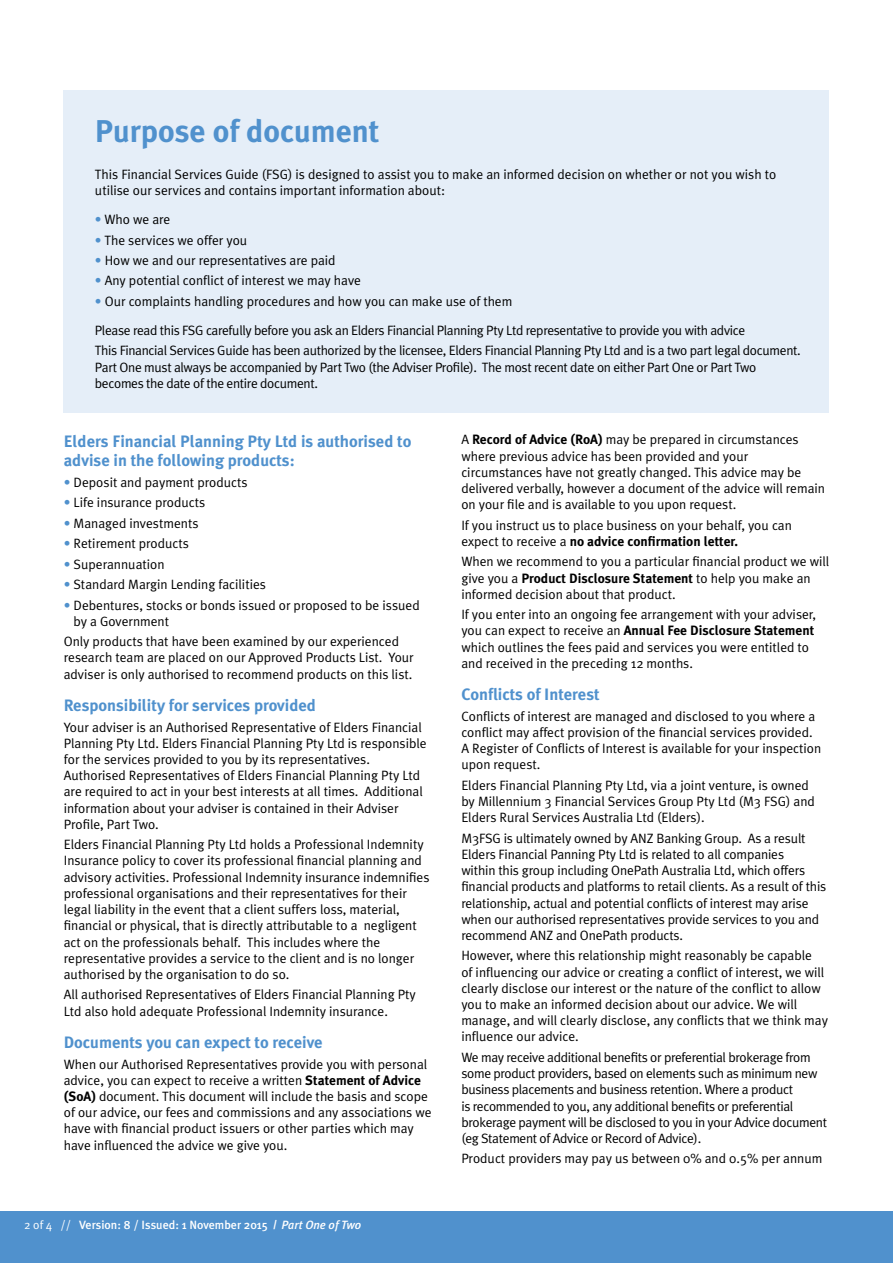
<style>
.page{position:relative;width:893px;height:1263px;background:#fff}
.page>*{position:absolute;margin:0;border:0;box-sizing:border-box;transform-origin:0 0}
.t1{font:700 31.5px "Meta Plus";color:#5091cd}
.t2{font:700 16.5px/19.8px "Meta Plus";color:#5091cd}
.t3{font:13.5px/16.2px "Meta Plus Normal";color:#000}
.t4{font:13.5px/16.2px "Meta Plus Normal";letter-spacing:-.025em;color:#000}
.t5{font:700 13.5px "Meta Plus";color:#000}
.t6{font:500 12px "Meta Plus";color:#fff}
.s1{color:#5091cd}
.s2{font-family:"Meta Plus";font-weight:700}
.s3{font-family:"Meta Plus Normal";font-weight:400}
.s4{font-style:italic}
</style>
<div class="page">
<div style="left:64px;top:90px;width:765px;height:322px;background:#e5eef8"></div>
<div style="left:0;top:1212px;width:893px;height:51px;background:#5091cd"></div>
<h1 class="t1" style="left:95px;top:112px;width:286px">Purpose of document</h1>
<p class="t3" style="left:95px;top:166px;width:683px">This Financial Services Guide (FSG) is designed to assist you to make an informed decision on whether or not you wish to utilise our services and contains important information about:</p>
<p class="t3" style="left:95px;top:211px;width:77px"><span class="s1">•</span> Who we are</p>
<p class="t3" style="left:95px;top:232px;width:154px"><span class="s1">•</span> The services we offer you</p>
<p class="t3" style="left:95px;top:252px;width:242px"><span class="s1">•</span> How we and our representatives are paid</p>
<p class="t3" style="left:95px;top:273px;width:268px"><span class="s1">•</span> Any potential conflict of interest we may have</p>
<p class="t4" style="left:95px;top:287px;width:652px;line-height:29px"><span class="s1">•</span> Our complaints handling procedures and how you can make use of them<br>Please read this FSG carefully before you ask an Elders Financial Planning Pty Ltd representative to provide you with advice</p>
<p class="t4" style="left:95px;top:342px;width:707px">This Financial Services Guide has been authorized by the licensee, Elders Financial Planning Pty Ltd and is a two part legal document.<br>Part One must always be accompanied by Part Two (the Adviser Profile). The most recent date on either Part One or Part Two becomes the date of the entire document.</p>
<p class="t2" style="left:64px;top:431px;width:349px">Elders Financial Planning Pty Ltd is authorised to advise in the following products:</p>
<p class="t3" style="left:64px;top:474px;width:185px"><span class="s1">•</span> Deposit and payment products</p>
<p class="t3" style="left:64px;top:494px;width:143px"><span class="s1">•</span> Life insurance products</p>
<p class="t3" style="left:64px;top:515px;width:136px"><span class="s1">•</span> Managed investments</p>
<p class="t3" style="left:64px;top:535px;width:127px"><span class="s1">•</span> Retirement products</p>
<p class="t3" style="left:64px;top:556px;width:102px"><span class="s1">•</span> Superannuation</p>
<p class="t3" style="left:64px;top:576px;width:204px"><span class="s1">•</span> Standard Margin Lending facilities</p>
<p class="t3" style="left:74px;top:597px;width:348px;text-indent:-10px"><span class="s1">•</span> Debentures, stocks or bonds issued or proposed to be issued by a Government</p>
<p class="t3" style="left:64px;top:633px;width:352px">Only products that have been examined by our experienced research team are placed on our Approved Products List. Your adviser is only authorised to recommend products on this list.</p>
<p class="t2" style="left:64px;top:695px;width:254px">Responsibility for services provided</p>
<p class="t3" style="left:64px;top:719px;width:364px">Your adviser is an Authorised Representative of Elders Financial Planning Pty Ltd. Elders Financial Planning Pty Ltd is responsible for the services provided to you by its representatives.<br>Authorised Representatives of Elders Financial Planning Pty Ltd are required to act in your best interests at all times. Additional information about your adviser is contained in their Adviser Profile, Part Two.</p>
<p class="t3" style="left:64px;top:836px;width:367px">Elders Financial Planning Pty Ltd holds a Professional Indemnity Insurance policy to cover its professional financial planning and advisory activities. Professional Indemnity insurance indemnifies professional organisations and their representatives for their legal liability in the event that a client suffers loss, material, financial or physical, that is directly attributable to a negligent act on the professionals behalf. This includes where the representative provides a service to the client and is no longer authorised by the organisation to do so.</p>
<p class="t3" style="left:64px;top:986px;width:354px">All authorised Representatives of Elders Financial Planning Pty<br>Ltd also hold adequate Professional Indemnity insurance.</p>
<p class="t2" style="left:64px;top:1032px;width:260px">Documents you can expect to receive</p>
<p class="t3" style="left:64px;top:1056px;width:369px">When our Authorised Representatives provide you with personal advice, you can expect to receive a written <span class="s2">Statement of Advice (SoA)</span> document. This document will include the basis and scope of our advice, our fees and commissions and any associations we have with financial product issuers or other parties which may have influenced the advice we give you.</p>
<p class="t6" style="left:24px;top:1217px;width:339px"><span class="s3">2 of 4 //</span> Version: 8 / Issued: 1 November 2015 <span class="s4">| Part One of Two</span></p>
<p class="t3" style="left:461px;top:431px;width:365px">A <span class="s2">Record of Advice (RoA)</span> may be prepared in circumstances where previous advice has been provided and your circumstances have not greatly changed. This advice may be delivered verbally, however a document of the advice will remain on your file and is available to you upon request.</p>
<p class="t3" style="left:461px;top:517px;width:332px">If you instruct us to place business on your behalf, you can</p>
<p class="t5" style="left:461px;top:533px;width:278px"><span class="s3">expect to receive a</span> no advice confirmation letter.</p>
<p class="t3" style="left:461px;top:553px;width:369px">When we recommend to you a particular financial product we will</p>
<p class="t5" style="left:461px;top:570px;width:351px"><span class="s3">give you a</span> Product Disclosure Statement <span class="s3">to help you make an</span></p>
<p class="t3" style="left:461px;top:584px;width:356px;line-height:20.4px">informed decision about that product.<br>If you enter into an ongoing fee arrangement with your adviser,</p>
<p class="t5" style="left:461px;top:623px;width:354px"><span class="s3">you can expect to receive an</span> Annual Fee Disclosure Statement</p>
<p class="t3" style="left:461px;top:639px;width:349px">which outlines the fees paid and services you were entitled to and received in the preceding 12 months.</p>
<p class="t2" style="left:461px;top:685px;width:140px">Conflicts of Interest</p>
<p class="t3" style="left:461px;top:708px;width:361px">Conflicts of interest are managed and disclosed to you where a conflict may affect provision of the financial services provided.<br>A Register of Conflicts of Interest is available for your inspection upon request.</p>
<p class="t3" style="left:461px;top:777px;width:355px">Elders Financial Planning Pty Ltd, via a joint venture, is owned by Millennium 3 Financial Services Group Pty Ltd (M3 FSG) and<br>Elders Rural Services Australia Ltd (Elders).</p>
<p class="t3" style="left:461px;top:830px;width:366px">M3FSG is ultimately owned by ANZ Banking Group. As a result Elders Financial Panning Pty Ltd is related to all companies<br>within this group including OnePath Australia Ltd, which offers financial products and platforms to retail clients. As a result of this relationship, actual and potential conflicts of interest may arise when our authorised representatives provide services to you and recommend ANZ and OnePath products.</p>
<p class="t3" style="left:461px;top:947px;width:368px">However, where this relationship might reasonably be capable<br>of influencing our advice or creating a conflict of interest, we will clearly disclose our interest or the nature of the conflict to allow you to make an informed decision about our advice. We will manage, and will clearly disclose, any conflicts that we think may influence our advice.</p>
<p class="t4" style="left:461px;top:1049px;width:367px">We may receive additional benefits or preferential brokerage from some product providers, based on elements such as minimum new business placements and business retention. Where a product<br>is recommended to you, any additional benefits or preferential brokerage payment will be disclosed to you in your Advice document (eg Statement of Advice or Record of Advice).</p>
<p class="t3" style="left:461px;top:1150px;width:362px">Product providers may pay us between 0% and 0.5% per annum</p>
</div>
